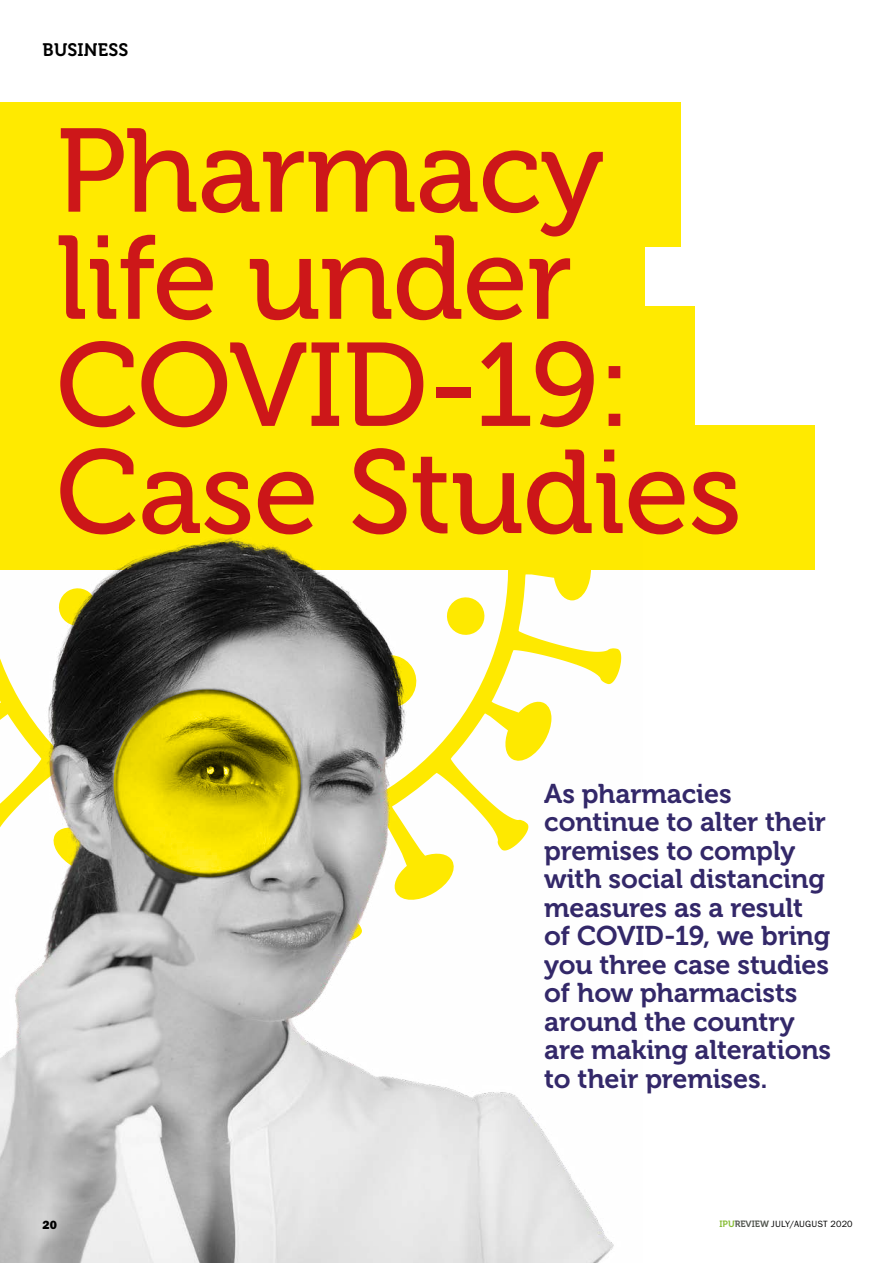
<style>
.page{position:relative;width:893px;height:1263px;background:#fff}
.page>*{position:absolute;margin:0;border:0;box-sizing:border-box;transform-origin:0 0}
.t1{font:118.2px/107.1px "Museo 500";letter-spacing:-.01em;color:#cd1719}
.t2{font:27px/28.5px "Museo 700";letter-spacing:-.005em;color:#332869}
.t3{font:18px "Museo 700";letter-spacing:.01em;color:#000}
.t4{font:12px "ITC Franklin Gothic Std Hvy";color:#000}
.t5{font:9.15px "ITC Franklin Gothic Std";letter-spacing:.02em;color:#000}
.s1{font-family:"Museo 700";color:#86bd34}
.s2{font-family:"Museo 700";color:#52564f}
</style>
<div class="page">
<div style="left:0;top:102px;width:680px;height:145px;background:#ffea00"></div>
<div style="left:0;top:209px;width:644px;height:144px;background:#ffea00"></div>
<div style="left:0;top:306px;width:695px;height:145px;background:#ffea00"></div>
<div style="left:0;top:425px;width:814px;height:145px;background:#ffea00"></div>
<img style="left:0;top:538px;width:622px;height:725px">
<svg style="left:114px;top:690px;width:187px;height:187px;background:#cdbc01"></svg>
<p class="t3" style="left:43px;top:40px;width:87px">BUSINESS</p>
<h1 class="t1" style="left:56px;top:119px;width:687px">Pharmacy life under<br>COVID-19:<br>Case Studies</h1>
<p class="t2" style="left:544px;top:779px;width:288px">As pharmacies continue to alter their premises to comply with social distancing measures as a result of COVID-19, we bring you three case studies of how pharmacists around the country are making alterations to their premises.</p>
<p class="t4" style="left:43px;top:1217px;width:16px">20</p>
<p class="t5" style="left:719px;top:1219px;width:135px"><span class="s1">IPU</span><span class="s2">REVIEW</span> JULY/AUGUST 2020</p>
</div>
